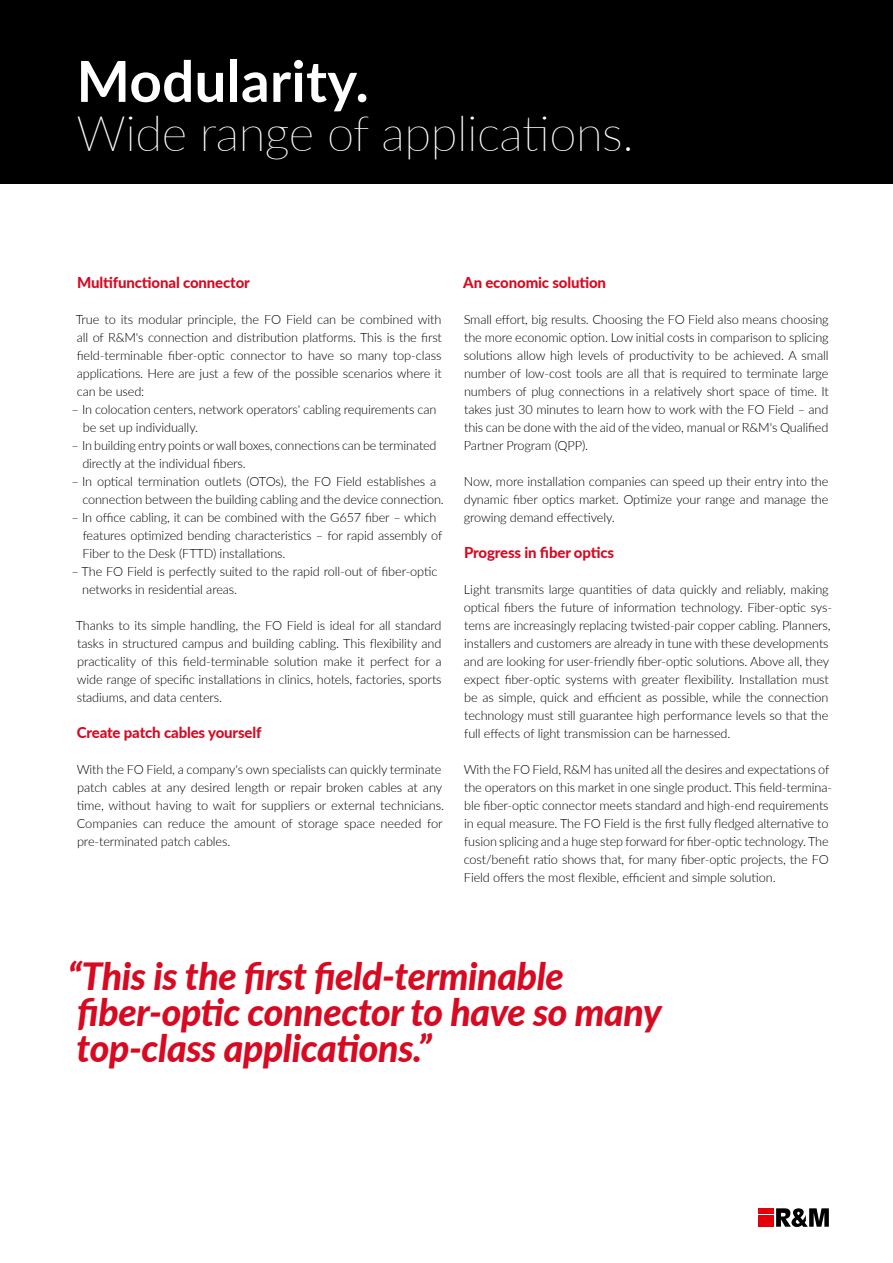
<style>
.page{position:relative;width:893px;height:1263px;background:#fff}
.page>*{position:absolute;margin:0;border:0;box-sizing:border-box;transform-origin:0 0}
.t1{font:700 56.55px "Lato";letter-spacing:.005em;color:#fff}
.t2{font:100 49.05px "Lato";letter-spacing:-.01em;color:#fff}
.t3{font:italic 800 37.5px/36px "Lato";letter-spacing:-.01em;color:#d70a22}
.t4{font:800 15px "Lato";letter-spacing:-.01em;color:#d70a22}
.t5{font:300 12.75px/18px "Lato";letter-spacing:-.01em;color:#000}
</style>
<div class="page">
<div style="left:0;top:0;width:893px;height:184px;background:#000"></div>
<svg style="left:776px;top:1208px;width:53px;height:19px"></svg>
<div style="left:758px;top:1215px;width:15px;height:5px;background:#e3000b"></div>
<div style="left:758px;top:1208px;width:15px;height:6px;background:#e3000b"></div>
<div style="left:758px;top:1221px;width:15px;height:6px;background:#e3000b"></div>
<h1 class="t1" style="left:77px;top:40px;width:294px">Modularity.</h1>
<h2 class="t2" style="left:77px;top:100px;width:559px">Wide range of applications.</h2>
<p class="t4" style="left:77px;top:271px;width:174px">Multifunctional connector</p>
<p class="t5" style="left:76px;top:310px;width:368px;text-align:justify">True to its modular principle, the FO Field can be combined with all of R&amp;M's connection and distribution platforms. This is the first field-terminable fiber-optic connector to have so many top-class applications. Here are just a few of the possible scenarios where it can be used:</p>
<p class="t5" style="left:83px;top:400px;width:355px;text-indent:-11px">– In colocation centers, network operators' cabling requirements can be set up individually.</p>
<p class="t5" style="left:82px;top:436px;width:356px;text-indent:-11px">– In building entry points or wall boxes, connections can be terminated directly at the individual fibers.</p>
<p class="t5" style="left:82px;top:472px;width:363px;text-indent:-11px">– In optical termination outlets (OTOs), the FO Field establishes a connection between the building cabling and the device connection.</p>
<p class="t5" style="left:82px;top:508px;width:361px;text-indent:-11px">– In office cabling, it can be combined with the G657 fiber – which features optimized bending characteristics – for rapid assembly of<br>Fiber to the Desk (FTTD) installations.</p>
<p class="t5" style="left:82px;top:562px;width:357px;text-indent:-11px">– The FO Field is perfectly suited to the rapid roll-out of fiber-optic networks in residential areas.</p>
<p class="t5" style="left:76px;top:616px;width:367px;text-align:justify">Thanks to its simple handling, the FO Field is ideal for all standard tasks in structured campus and building cabling. This flexibility and practicality of this field-terminable solution make it perfect for a wide range of specific installations in clinics, hotels, factories, sports stadiums, and data centers.</p>
<p class="t4" style="left:77px;top:721px;width:186px">Create patch cables yourself</p>
<p class="t5" style="left:77px;top:760px;width:369px">With the FO Field, a company's own specialists can quickly terminate patch cables at any desired length or repair broken cables at any time, without having to wait for suppliers or external technicians.<br>Companies can reduce the amount of storage space needed for pre-terminated patch cables.</p>
<p class="t4" style="left:463px;top:271px;width:144px">An economic solution</p>
<p class="t5" style="left:464px;top:310px;width:367px;text-align:justify">Small effort, big results. Choosing the FO Field also means choosing the more economic option. Low initial costs in comparison to splicing solutions allow high levels of productivity to be achieved. A small number of low-cost tools are all that is required to terminate large numbers of plug connections in a relatively short space of time. It takes just 30 minutes to learn how to work with the FO Field – and this can be done with the aid of the video, manual or R&amp;M's Qualified Partner Program (QPP).</p>
<p class="t5" style="left:464px;top:472px;width:366px;text-align:justify">Now, more installation companies can speed up their entry into the dynamic fiber optics market. Optimize your range and manage the growing demand effectively.</p>
<p class="t4" style="left:464px;top:541px;width:151px">Progress in fiber optics</p>
<p class="t5" style="left:464px;top:580px;width:370px">Light transmits large quantities of data quickly and reliably, making optical fibers the future of information technology. Fiber-optic sys&shy;tems are increasingly replacing twisted-pair copper cabling. Planners, installers and customers are already in tune with these developments and are looking for user-friendly fiber-optic solutions. Above all, they expect fiber-optic systems with greater flexibility. Installation must be as simple, quick and efficient as possible, while the connection technology must still guarantee high performance levels so that the full effects of light transmission can be harnessed.</p>
<p class="t5" style="left:464px;top:760px;width:370px">With the FO Field, R&amp;M has united all the desires and expectations of the operators on this market in one single product. This field-termina&shy;ble fiber-optic connector meets standard and high-end requirements in equal measure. The FO Field is the first fully fledged alternative to fusion splicing and a huge step forward for fiber-optic technology. The cost/benefit ratio shows that, for many fiber-optic projects, the FO Field offers the most flexible, efficient and simple solution.</p>
<h3 class="t3" style="left:68px;top:957px;width:595px">“This is the first field-terminable fiber-optic connector to have so many top-class applications.”</h3>
</div>
